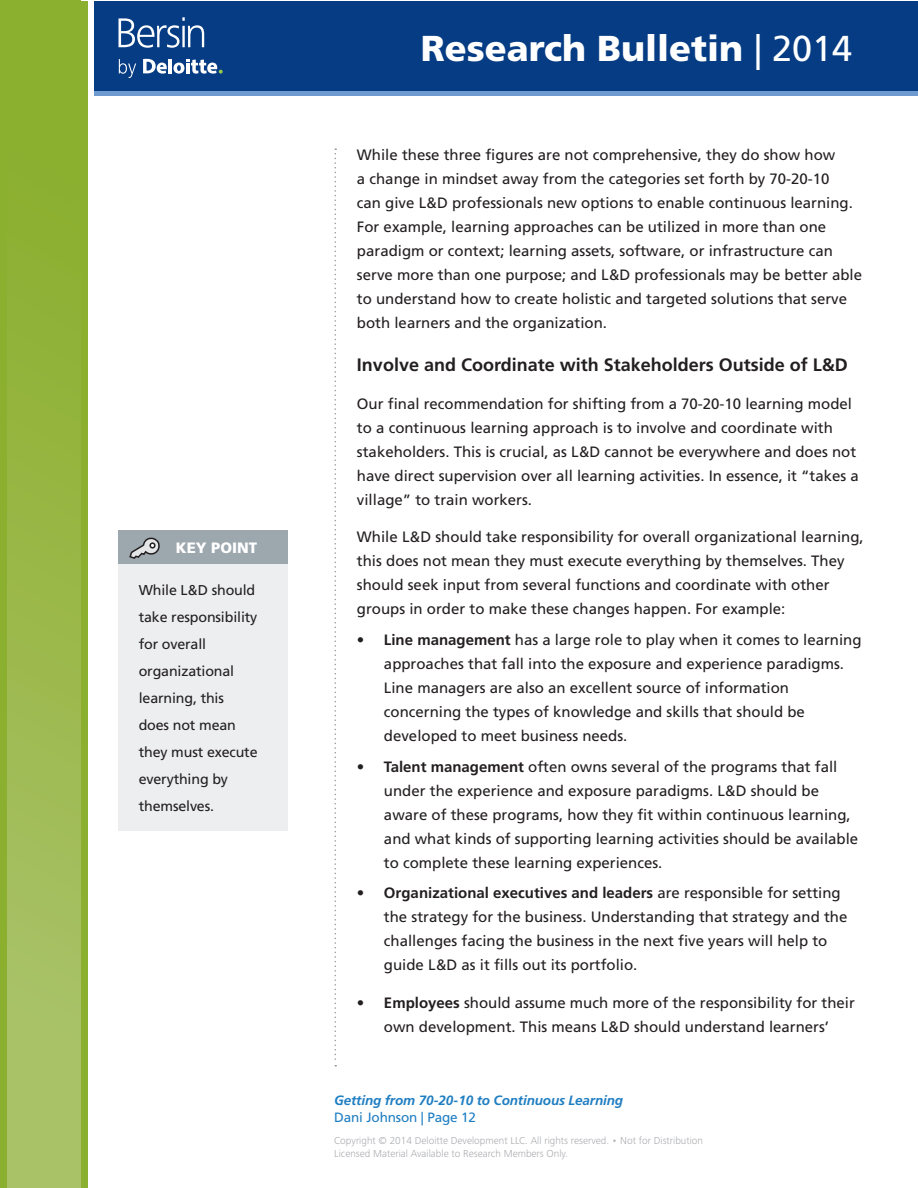
<style>
.page{position:relative;width:918px;height:1188px;background:#fff}
.page>*{position:absolute;margin:0;border:0;box-sizing:border-box;transform-origin:0 0}
.t1{font:900 36px "Frutiger LT Std";color:#fff}
.Heading_2{font:700 18px "Frutiger LT Std";color:#231f20}
.Body_Text{font:15px/24px "Frutiger LT Std";color:#231f20}
.t2{font:900 15px "Frutiger LT Std";color:#fff}
.t3{font:14.25px/27px "Frutiger LT Std";letter-spacing:-.01em;color:#231f20}
.t4{font:italic 700 13.5px "Frutiger LT Std";letter-spacing:-.01em;color:#1f7ec2}
.t5{font:13.5px "Frutiger LT Std";letter-spacing:-.01em;color:#1f7ec2}
.t6{font:300 10.5px/13.5px "Frutiger Next Pro";color:#a8a9ad}
.s1{font-weight:400}
.s2{font-weight:700}
</style>
<div class="page">
<div style="left:94px;top:1px;width:824px;height:94px;background:#053c83"></div>
<div style="left:0;top:1px;width:81px;height:1187px;background:linear-gradient(to bottom,#87ac27,#acc46d)"></div>
<div style="left:81px;top:1px;width:7px;height:1187px;background:#8baf2f"></div>
<div style="left:0;top:1px;width:7px;height:1187px;background:#8baf2f"></div>
<hr style="left:94px;top:91px;width:824px;height:4px;background:#6e9ad0">
<svg style="left:334px;top:148px;width:2px;height:918px"></svg>
<svg style="left:118px;top:17px;width:86px;height:31px"></svg>
<svg style="left:119px;top:59px;width:17px;height:19px"></svg>
<hr style="left:168px;top:59px;width:4px;height:14px;background:#fff">
<svg style="left:173px;top:59px;width:50px;height:15px"></svg>
<svg style="left:143px;top:59px;width:24px;height:15px"></svg>
<div style="left:118px;top:564px;width:170px;height:267px;background:#eceef0"></div>
<div style="left:118px;top:531px;width:170px;height:33px;background:#9da7ae"></div>
<svg style="left:129px;top:537px;width:31px;height:22px"></svg>
<p class="t2" style="left:176px;top:538px;width:83px">KEY POINT</p>
<p class="t3" style="left:139px;top:576px;width:120px">While L&amp;D should take responsibility for overall organizational learning, this does not mean they must execute everything by themselves.</p>
<h1 class="t1" style="left:421px;top:26px;width:433px">Research Bulletin <span class="s1">| 2014</span></h1>
<p class="Body_Text" style="left:357px;top:143px;width:507px">While these three figures are not comprehensive, they do show how<br>a change in mindset away from the categories set forth by 70-20-10<br>can give L&amp;D professionals new options to enable continuous learning.<br>For example, learning approaches can be utilized in more than one paradigm or context; learning assets, software, or infrastructure can serve more than one purpose; and L&amp;D professionals may be better able to understand how to create holistic and targeted solutions that serve both learners and the organization.</p>
<p class="Heading_2" style="left:357px;top:354px;width:492px">Involve and Coordinate with Stakeholders Outside of L&amp;D</p>
<p class="Body_Text" style="left:357px;top:392px;width:503px">Our final recommendation for shifting from a 70-20-10 learning model to a continuous learning approach is to involve and coordinate with stakeholders. This is crucial, as L&amp;D cannot be everywhere and does not have direct supervision over all learning activities. In essence, it “takes a village” to train workers.</p>
<p class="Body_Text" style="left:357px;top:525px;width:508px">While L&amp;D should take responsibility for overall organizational learning, this does not mean they must execute everything by themselves. They should seek input from several functions and coordinate with other groups in order to make these changes happen. For example:</p>
<p class="Body_Text" style="left:384px;top:628px;width:479px;text-indent:-27px"><span class="s2">• Line management</span> has a large role to play when it comes to learning approaches that fall into the exposure and experience paradigms.<br>Line managers are also an excellent source of information concerning the types of knowledge and skills that should be developed to meet business needs.</p>
<p class="Body_Text" style="left:384px;top:755px;width:476px;text-indent:-27px"><span class="s2">• Talent management</span> often owns several of the programs that fall under the experience and exposure paradigms. L&amp;D should be aware of these programs, how they fit within continuous learning, and what kinds of supporting learning activities should be available to complete these learning experiences.</p>
<p class="Body_Text" style="left:384px;top:881px;width:465px;text-indent:-27px"><span class="s2">• Organizational executives and leaders</span> are responsible for setting the strategy for the business. Understanding that strategy and the challenges facing the business in the next five years will help to guide L&amp;D as it fills out its portfolio.</p>
<p class="Body_Text" style="left:357px;top:991px;width:499px;text-align:center"><span class="s2">• Employees</span> should assume much more of the responsibility for their own development. This means L&amp;D should understand learners’</p>
<p class="t4" style="left:334px;top:1093px;width:291px">Getting from 70-20-10 to Continuous Learning</p>
<p class="t5" style="left:334px;top:1109px;width:143px">Dani Johnson | Page 12</p>
<p class="t6" style="left:334px;top:1133px;width:370px">Copyright © 2014 Deloitte Development LLC. All rights reserved. • Not for Distribution<br>Licensed Material Available to Research Members Only.</p>
</div>
